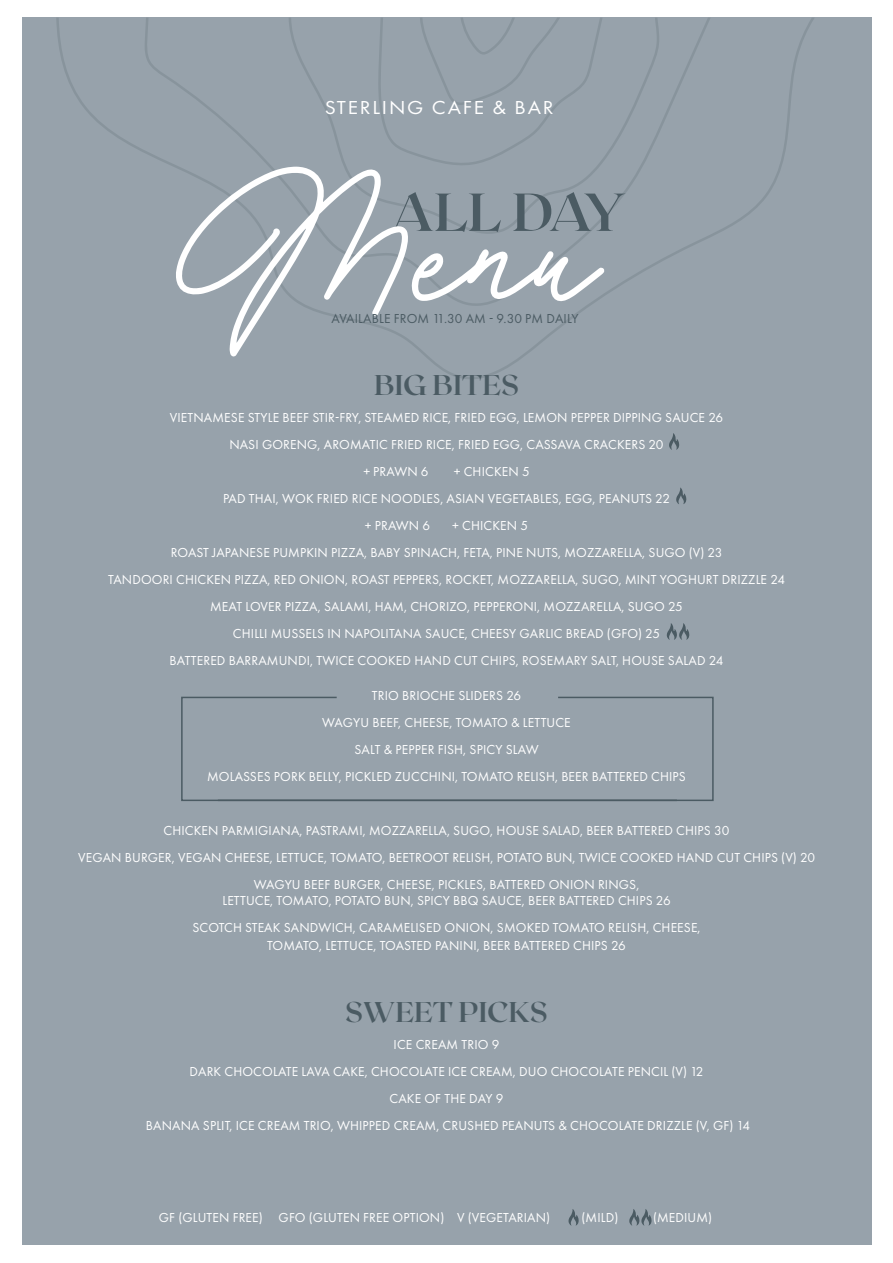
<style>
.page{position:relative;width:893px;height:1263px;background:#fff}
.page>*{position:absolute;margin:0;border:0;box-sizing:border-box;transform-origin:0 0}
.t1{font:211.05px "Flaura Script";color:#fff}
.t2{font:700 53.25px "Roxborough CF";letter-spacing:-.045em;color:#4b5b63}
.t3{font:700 28.5px "Roxborough CF";color:#4b5b63}
.t4{font:19.5px "Futura PT";letter-spacing:.085em;color:#fff;scale:1.1 1}
.t5{font:13.5px "Futura PT";letter-spacing:.01em;color:#fff}
.t6{font:13.5px "Futura PT";letter-spacing:.01em;color:#4b5b63}
</style>
<div class="page">
<div style="left:22px;top:18px;width:849px;height:1227px;background:#97a2ab"></div>
<svg style="left:56px;top:18px;width:758px;height:361px"></svg>
<svg style="left:145px;top:18px;width:566px;height:292px"></svg>
<svg style="left:289px;top:18px;width:371px;height:219px"></svg>
<svg style="left:378px;top:18px;width:225px;height:150px"></svg>
<svg style="left:181px;top:696px;width:35px;height:105px"></svg>
<svg style="left:216px;top:696px;width:498px;height:106px"></svg>
<svg style="left:568px;top:1209px;width:11px;height:17px"></svg>
<svg style="left:629px;top:1209px;width:23px;height:17px"></svg>
<svg style="left:676px;top:488px;width:10px;height:16px"></svg>
<svg style="left:669px;top:433px;width:10px;height:17px"></svg>
<svg style="left:667px;top:623px;width:22px;height:17px"></svg>
<p class="t4" style="left:325px;top:96px;width:210px">STERLING CAFE &amp; BAR</p>
<p class="t1" style="left:176px;top:120px;width:422px">Menu</p>
<p class="t2" style="left:390px;top:178px;width:238px">ALL DAY</p>
<p class="t6" style="left:332px;top:311px;width:249px">AVAILABLE FROM 11.30 AM - 9.30 PM DAILY</p>
<p class="t3" style="left:374px;top:366px;width:146px">BIG BITES</p>
<p class="t5" style="left:170px;top:410px;width:555px">VIETNAMESE STYLE BEEF STIR-FRY, STEAMED RICE, FRIED EGG, LEMON PEPPER DIPPING SAUCE 26</p>
<p class="t5" style="left:229px;top:437px;width:436px">NASI GORENG, AROMATIC FRIED RICE, FRIED EGG, CASSAVA CRACKERS 20</p>
<p class="t5" style="left:363px;top:464px;width:67px">+ PRAWN 6</p>
<p class="t5" style="left:454px;top:464px;width:77px">+ CHICKEN 5</p>
<p class="t5" style="left:223px;top:491px;width:449px">PAD THAI, WOK FRIED RICE NOODLES, ASIAN VEGETABLES, EGG, PEANUTS 22</p>
<p class="t5" style="left:365px;top:518px;width:67px">+ PRAWN 6</p>
<p class="t5" style="left:452px;top:518px;width:77px">+ CHICKEN 5</p>
<p class="t5" style="left:171px;top:545px;width:553px">ROAST JAPANESE PUMPKIN PIZZA, BABY SPINACH, FETA, PINE NUTS, MOZZARELLA, SUGO (V) 23</p>
<p class="t5" style="left:108px;top:572px;width:678px">TANDOORI CHICKEN PIZZA, RED ONION, ROAST PEPPERS, ROCKET, MOZZARELLA, SUGO, MINT YOGHURT DRIZZLE 24</p>
<p class="t5" style="left:210px;top:599px;width:474px">MEAT LOVER PIZZA, SALAMI, HAM, CHORIZO, PEPPERONI, MOZZARELLA, SUGO 25</p>
<p class="t5" style="left:233px;top:626px;width:429px">CHILLI MUSSELS IN NAPOLITANA SAUCE, CHEESY GARLIC BREAD (GFO) 25</p>
<p class="t5" style="left:170px;top:653px;width:555px">BATTERED BARRAMUNDI, TWICE COOKED HAND CUT CHIPS, ROSEMARY SALT, HOUSE SALAD 24</p>
<p class="t5" style="left:372px;top:687px;width:151px">TRIO BRIOCHE SLIDERS 26</p>
<p class="t5" style="left:322px;top:714px;width:250px">WAGYU BEEF, CHEESE, TOMATO &amp; LETTUCE</p>
<p class="t5" style="left:354px;top:741px;width:186px">SALT &amp; PEPPER FISH, SPICY SLAW</p>
<p class="t5" style="left:207px;top:768px;width:480px">MOLASSES PORK BELLY, PICKLED ZUCCHINI, TOMATO RELISH, BEER BATTERED CHIPS</p>
<p class="t5" style="left:164px;top:822px;width:567px">CHICKEN PARMIGIANA, PASTRAMI, MOZZARELLA, SUGO, HOUSE SALAD, BEER BATTERED CHIPS 30</p>
<p class="t5" style="left:78px;top:849px;width:738px">VEGAN BURGER, VEGAN CHEESE, LETTUCE, TOMATO, BEETROOT RELISH, POTATO BUN, TWICE COOKED HAND CUT CHIPS (V) 20</p>
<p class="t5" style="left:254px;top:876px;width:387px">WAGYU BEEF BURGER, CHEESE, PICKLES, BATTERED ONION RINGS,</p>
<p class="t5" style="left:222px;top:893px;width:450px">LETTUCE, TOMATO, POTATO BUN, SPICY BBQ SAUCE, BEER BATTERED CHIPS 26</p>
<p class="t5" style="left:192px;top:920px;width:510px">SCOTCH STEAK SANDWICH, CARAMELISED ONION, SMOKED TOMATO RELISH, CHEESE,</p>
<p class="t5" style="left:267px;top:938px;width:360px">TOMATO, LETTUCE, TOASTED PANINI, BEER BATTERED CHIPS 26</p>
<p class="t3" style="left:345px;top:993px;width:204px">SWEET PICKS</p>
<p class="t5" style="left:394px;top:1037px;width:107px">ICE CREAM TRIO 9</p>
<p class="t5" style="left:189px;top:1064px;width:516px">DARK CHOCOLATE LAVA CAKE, CHOCOLATE ICE CREAM, DUO CHOCOLATE PENCIL (V) 12</p>
<p class="t5" style="left:389px;top:1091px;width:116px">CAKE OF THE DAY 9</p>
<p class="t5" style="left:146px;top:1118px;width:606px">BANANA SPLIT, ICE CREAM TRIO, WHIPPED CREAM, CRUSHED PEANUTS &amp; CHOCOLATE DRIZZLE (V, GF) 14</p>
<p class="t5" style="left:159px;top:1210px;width:393px">GF (GLUTEN FREE) GFO (GLUTEN FREE OPTION) V (VEGETARIAN)</p>
<p class="t5" style="left:582px;top:1210px;width:38px">(MILD)</p>
<p class="t5" style="left:653px;top:1210px;width:61px">(MEDIUM)</p>
</div>
